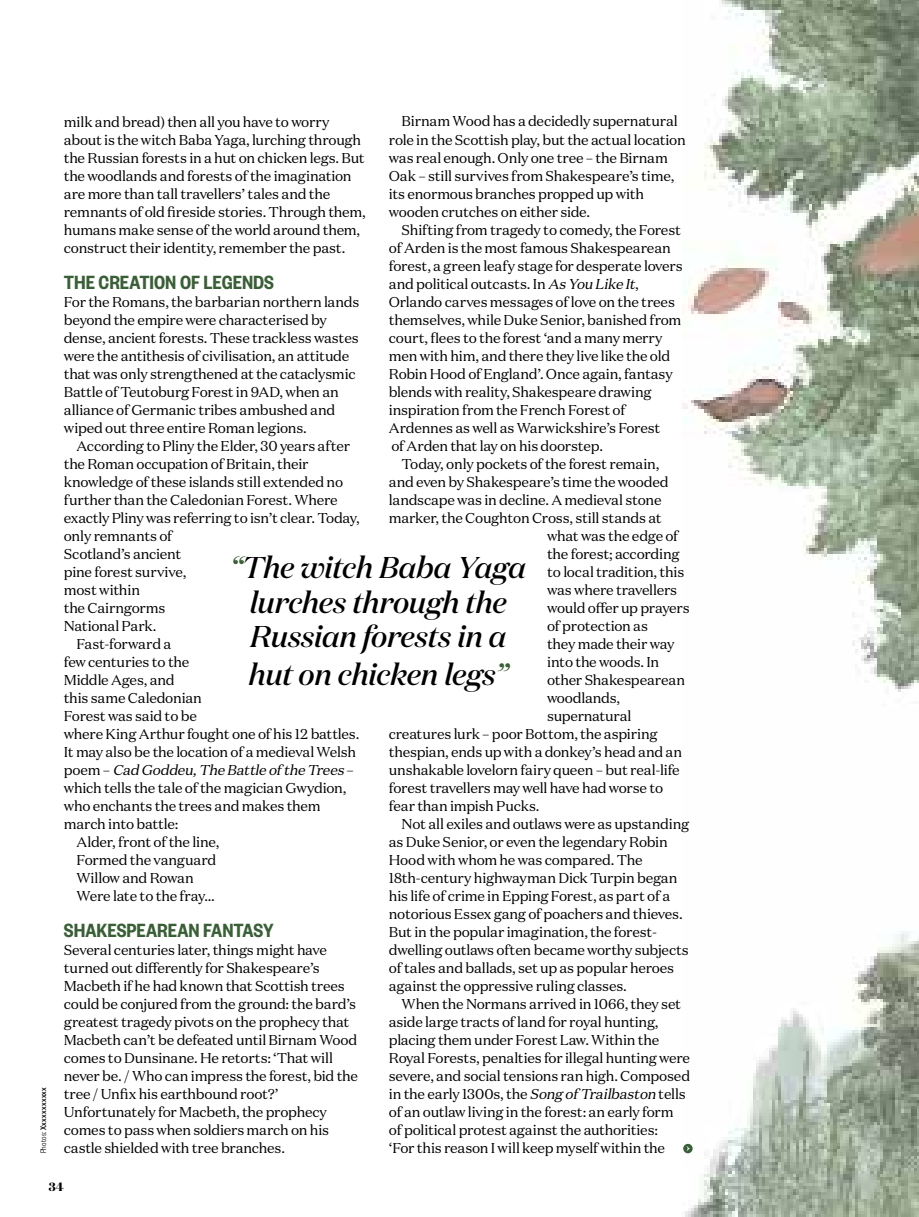
<style>
.page{position:relative;width:919px;height:1217px;background:#fff}
.page>*{position:absolute;margin:0;border:0;box-sizing:border-box;transform-origin:0 0}
.t1{font:italic 500 30px/34.5px "Domaine Display";letter-spacing:-.01em;color:#000;text-align:center}
.t2{font:600 21px "Founders Grotesk Cond";color:#395f36}
.t3{font:14.25px/18px "Domaine Text";letter-spacing:-.02em;color:#000}
.t4{font:italic 14.25px "Domaine Text";color:#000}
.t5{font:700 12px "Domaine Display";color:#000}
.t6{font:500 9px "Founders Grotesk Cond";letter-spacing:.04em;color:#000}
.s1{font-weight:300}
.s2{font-style:italic}
.s3{font-style:normal}
.s4{color:#395f36}
</style>
<div class="page">
<img style="left:682px;top:0;width:236px;height:1216px">
<svg style="left:683px;top:1143px;width:9px;height:9px"></svg>
<svg style="left:686px;top:1145px;width:3px;height:5px"></svg>
<p class="t6" style="left:38px;top:1152px;width:68px;rotate:-90deg"><span class="s1">Photos:</span> Xxxxxxxxxxx</p>
<p class="t3" style="left:389px;top:112px;width:298px;text-indent:13px">Birnam Wood has a decidedly supernatural role in the Scottish play, but the actual location was real enough. Only one tree – the Birnam Oak – still survives from Shakespeare’s time, its enormous branches propped up with wooden crutches on either side.</p>
<p class="t3" style="left:401px;top:220px;width:281px">Shifting from tragedy to comedy, the Forest</p>
<p class="t3" style="left:389px;top:238px;width:283px">of Arden is the most famous Shakespearean</p>
<p class="t3" style="left:389px;top:256px;width:295px">forest, a green leafy stage for desperate lovers</p>
<p class="t3" style="left:389px;top:274px;width:251px">and political outcasts. In <span class="s2">As You Like It</span>,</p>
<p class="t3" style="left:389px;top:292px;width:287px">Orlando carves messages of love on the trees</p>
<p class="t3" style="left:389px;top:310px;width:294px">themselves, while Duke Senior, banished from</p>
<p class="t3" style="left:389px;top:328px;width:275px">court, flees to the forest ‘and a many merry</p>
<p class="t3" style="left:389px;top:346px;width:283px">men with him, and there they live like the old</p>
<p class="t3" style="left:389px;top:364px;width:285px">Robin Hood of England’. Once again, fantasy</p>
<p class="t3" style="left:389px;top:382px;width:264px">blends with reality, Shakespeare drawing</p>
<p class="t3" style="left:389px;top:400px;width:238px">inspiration from the French Forest of</p>
<p class="t3" style="left:389px;top:418px;width:273px">Ardennes as well as Warwickshire’s Forest</p>
<p class="t3" style="left:391px;top:436px;width:213px">of Arden that lay on his doorstep.</p>
<p class="t3" style="left:401px;top:454px;width:259px">Today, only pockets of the forest remain,</p>
<p class="t3" style="left:389px;top:472px;width:281px">and even by Shakespeare’s time the wooded</p>
<p class="t3" style="left:389px;top:490px;width:274px">landscape was in decline. A medieval stone</p>
<p class="t3" style="left:389px;top:508px;width:274px">marker, the Coughton Cross, still stands at</p>
<p class="t3" style="left:547px;top:526px;width:133px">what was the edge of</p>
<p class="t3" style="left:547px;top:544px;width:134px">the forest; according</p>
<p class="t3" style="left:547px;top:562px;width:139px">to local tradition, this</p>
<p class="t3" style="left:547px;top:580px;width:132px">was where travellers</p>
<p class="t3" style="left:547px;top:598px;width:144px">would offer up prayers</p>
<p class="t3" style="left:547px;top:616px;width:102px">of protection as</p>
<p class="t3" style="left:547px;top:634px;width:129px">they made their way</p>
<p class="t3" style="left:547px;top:652px;width:114px">into the woods. In</p>
<p class="t3" style="left:547px;top:670px;width:139px">other Shakespearean</p>
<p class="t3" style="left:547px;top:688px;width:74px">woodlands,</p>
<p class="t3" style="left:547px;top:706px;width:86px">supernatural</p>
<p class="t3" style="left:389px;top:724px;width:270px">creatures lurk – poor Bottom, the aspiring</p>
<p class="t3" style="left:389px;top:742px;width:295px">thespian, ends up with a donkey’s head and an</p>
<p class="t3" style="left:389px;top:760px;width:292px">unshakable lovelorn fairy queen – but real-life</p>
<p class="t3" style="left:389px;top:778px;width:276px">forest travellers may well have had worse to</p>
<p class="t3" style="left:389px;top:796px;width:152px">fear than impish Pucks.</p>
<p class="t3" style="left:401px;top:814px;width:289px">Not all exiles and outlaws were as upstanding</p>
<p class="t3" style="left:389px;top:832px;width:280px">as Duke Senior, or even the legendary Robin</p>
<p class="t3" style="left:389px;top:850px;width:255px">Hood with whom he was compared. The</p>
<p class="t3" style="left:389px;top:868px;width:290px">18th-century highwayman Dick Turpin began</p>
<p class="t3" style="left:389px;top:886px;width:283px">his life of crime in Epping Forest, as part of a</p>
<p class="t3" style="left:389px;top:904px;width:295px">notorious Essex gang of poachers and thieves.</p>
<p class="t3" style="left:389px;top:922px;width:270px">But in the popular imagination, the forest-</p>
<p class="t3" style="left:389px;top:940px;width:301px">dwelling outlaws often became worthy subjects</p>
<p class="t3" style="left:389px;top:958px;width:287px">of tales and ballads, set up as popular heroes</p>
<p class="t3" style="left:389px;top:976px;width:239px">against the oppressive ruling classes.</p>
<p class="t3" style="left:401px;top:994px;width:281px">When the Normans arrived in 1066, they set</p>
<p class="t3" style="left:389px;top:1012px;width:271px">aside large tracts of land for royal hunting,</p>
<p class="t3" style="left:389px;top:1030px;width:272px">placing them under Forest Law. Within the</p>
<p class="t3" style="left:389px;top:1048px;width:302px">Royal Forests, penalties for illegal hunting were</p>
<p class="t3" style="left:389px;top:1066px;width:303px">severe, and social tensions ran high. Composed</p>
<p class="t3" style="left:389px;top:1084px;width:298px">in the early 1300s, the <span class="s2">Song of Trailbaston</span> tells</p>
<p class="t3" style="left:389px;top:1102px;width:286px">of an outlaw living in the forest: an early form</p>
<p class="t3" style="left:389px;top:1120px;width:270px">of political protest against the authorities:</p>
<p class="t3" style="left:389px;top:1138px;width:278px">‘For this reason I will keep myself within the</p>
<p class="t3" style="left:64px;top:112px;width:303px">milk and bread) then all you have to worry about is the witch Baba Yaga, lurching through the Russian forests in a hut on chicken legs. But the woodlands and forests of the imagination are more than tall travellers’ tales and the remnants of old fireside stories. Through them, humans make sense of the world around them, construct their identity, remember the past.</p>
<h2 class="t2" style="left:64px;top:269px;width:212px">THE CREATION OF LEGENDS</h2>
<p class="t3" style="left:64px;top:292px;width:297px">For the Romans, the barbarian northern lands beyond the empire were characterised by dense, ancient forests. These trackless wastes were the antithesis of civilisation, an attitude that was only strengthened at the cataclysmic Battle of Teutoburg Forest in 9AD, when an alliance of Germanic tribes ambushed and wiped out three entire Roman legions.</p>
<p class="t3" style="left:77px;top:436px;width:275px">According to Pliny the Elder, 30 years after</p>
<p class="t3" style="left:64px;top:454px;width:246px">the Roman occupation of Britain, their</p>
<p class="t3" style="left:64px;top:472px;width:281px">knowledge of these islands still extended no</p>
<p class="t3" style="left:64px;top:490px;width:275px">further than the Caledonian Forest. Where</p>
<p class="t3" style="left:64px;top:508px;width:297px">exactly Pliny was referring to isn’t clear. Today,</p>
<p class="t3" style="left:64px;top:526px;width:110px">only remnants of</p>
<p class="t3" style="left:64px;top:544px;width:119px">Scotland’s ancient</p>
<p class="t3" style="left:64px;top:562px;width:124px">pine forest survive,</p>
<p class="t3" style="left:64px;top:580px;width:78px">most within</p>
<p class="t3" style="left:64px;top:598px;width:103px">the Cairngorms</p>
<p class="t3" style="left:64px;top:616px;width:94px">National Park.</p>
<p class="t3" style="left:77px;top:634px;width:96px">Fast-forward a</p>
<p class="t3" style="left:64px;top:652px;width:127px">few centuries to the</p>
<p class="t3" style="left:64px;top:670px;width:112px">Middle Ages, and</p>
<p class="t3" style="left:64px;top:688px;width:140px">this same Caledonian</p>
<p class="t3" style="left:64px;top:706px;width:135px">Forest was said to be</p>
<p class="t3" style="left:64px;top:724px;width:297px">where King Arthur fought one of his 12 battles.</p>
<p class="t3" style="left:64px;top:742px;width:294px">It may also be the location of a medieval Welsh</p>
<p class="t4" style="left:64px;top:760px;width:291px"><span class="s3">p o e m –</span> Cad Goddeu,The Battle of the Trees <span class="s3">–</span></p>
<p class="t3" style="left:64px;top:778px;width:284px">which tells the tale of the magician Gwydion,</p>
<p class="t3" style="left:64px;top:796px;width:258px">who enchants the trees and makes them</p>
<p class="t3" style="left:64px;top:814px;width:116px">march into battle:</p>
<p class="t3" style="left:77px;top:832px;width:144px">Alder, front of the line,</p>
<p class="t3" style="left:77px;top:850px;width:141px">Formed the vanguard</p>
<p class="t3" style="left:77px;top:868px;width:119px">Willow and Rowan</p>
<p class="t3" style="left:77px;top:886px;width:140px">Were late to the fray…</p>
<h2 class="t2" style="left:64px;top:917px;width:211px">SHAKESPEAREAN FANTASY</h2>
<p class="t3" style="left:64px;top:940px;width:296px">Several centuries later, things might have turned out differently for Shakespeare’s Macbeth if he had known that Scottish trees could be conjured from the ground: the bard’s greatest tragedy pivots on the prophecy that Macbeth can’t be defeated until Birnam Wood comes to Dunsinane. He retorts: ‘That will never be. / Who can impress the forest, bid the tree / Unfix his earthbound root?’ Unfortunately for Macbeth, the prophecy comes to pass when soldiers march on his castle shielded with tree branches.</p>
<h1 class="t1" style="left:230px;top:550px;width:297px"><span class="s4">“</span>The witch Baba Yaga lurches through the<br>Russian forests in a</h1>
<h1 class="t1" style="left:248px;top:656px;width:260px">hut on chicken legs<span class="s4">”</span></h1>
<p class="t5" style="left:49px;top:1178px;width:16px">34</p>
</div>
